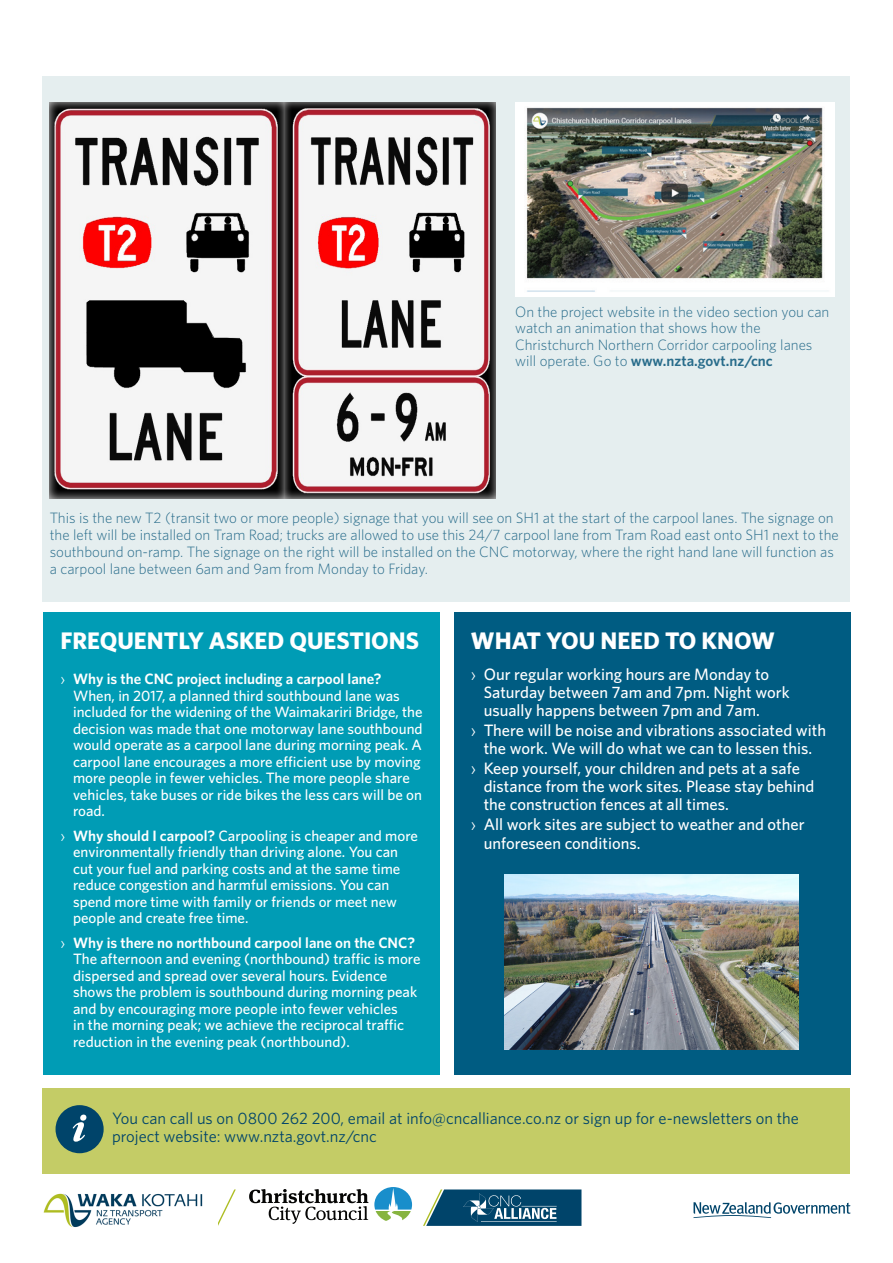
<style>
.page{position:relative;width:893px;height:1263px;background:#fff}
.page>*{position:absolute;margin:0;border:0;box-sizing:border-box;transform-origin:0 0}
.Body_Subhead_01{font:700 24px "Whitney";color:#fff}
.t1{font:500 16.5px/18px "Whitney";color:#fff}
.Body_Text{font:16.5px/18px "Whitney";color:#00446a}
.t2{font:500 15px/16.5px "Whitney";color:#fff}
.Image_caption_wide_w{font:300 15px/17.2px "Whitney";color:#286c8b}
.s1{font-weight:600}
.s2{font-weight:400}
</style>
<div class="page">
<div style="left:43px;top:77px;width:807px;height:525px;background:#e5eeef"></div>
<svg style="left:693px;top:1202px;width:157px;height:16px"></svg>
<div style="left:454px;top:612px;width:396px;height:463px;background:#005c82"></div>
<div style="left:43px;top:1088px;width:807px;height:85px;background:#c4cc66"></div>
<div style="left:56px;top:1105px;width:48px;height:48px;background:#00446a;border-radius:50%"></div>
<svg style="left:73px;top:1114px;width:13px;height:28px"></svg>
<div style="left:505px;top:875px;width:293px;height:174px;background:#fff;opacity:.83"></div>
<div style="left:49px;top:101px;width:238px;height:400px;background:#fff;opacity:.83"></div>
<div style="left:43px;top:612px;width:397px;height:463px;background:#009cb5"></div>
<div style="left:515px;top:101px;width:322px;height:198px;background:#fff;opacity:.83"></div>
<div style="left:283px;top:101px;width:215px;height:400px;background:#fff;opacity:.83"></div>
<svg style="left:218px;top:1189px;width:18px;height:37px"></svg>
<svg style="left:374px;top:1187px;width:38px;height:34px"></svg>
<svg style="left:249px;top:1189px;width:119px;height:35px"></svg>
<svg style="left:423px;top:1189px;width:158px;height:37px;background:#316885"></svg>
<img style="left:43px;top:1193px;width:160px;height:35px">
<p class="Image_caption_wide_w" style="left:515px;top:303px;width:316px;line-height:16.5px">On the project website in the video section you can watch an animation that shows how the Christchurch Northern Corridor carpooling lanes will operate. Go to <span class="s1">www.nzta.govt.nz/cnc</span></p>
<p class="Image_caption_wide_w" style="left:50px;top:508px;width:791px">This is the new T2 (transit two or more people) signage that you will see on SH1 at the start of the carpool lanes. The signage on the left will be installed on Tram Road; trucks are allowed to use this 24/7 carpool lane from Tram Road east onto SH1 next to the southbound on-ramp. The signage on the right will be installed on the CNC motorway, where the right hand lane will function as a carpool lane between 6am and 9am from Monday to Friday.</p>
<p class="Body_Subhead_01" style="left:60px;top:624px;width:360px">FREQUENTLY ASKED QUESTIONS</p>
<p class="t2" style="left:73px;top:670px;width:351px;text-indent:-13px"><span class="s2">›</span> <span class="s1">Why is the CNC project including a carpool lane?<br></span>When, in 2017, a planned third southbound lane was included for the widening of the Waimakariri Bridge, the decision was made that one motorway lane southbound would operate as a carpool lane during morning peak. A carpool lane encourages a more efficient use by moving more people in fewer vehicles. The more people share vehicles, take buses or ride bikes the less cars will be on road.</p>
<p class="t2" style="left:73px;top:827px;width:346px;text-indent:-13px"><span class="s2">›</span> <span class="s1">Why should I carpool?</span> Carpooling is cheaper and more environmentally friendly than driving alone. You can cut your fuel and parking costs and at the same time reduce congestion and harmful emissions. You can spend more time with family or friends or meet new people and create free time.</p>
<p class="t2" style="left:73px;top:934px;width:349px;text-indent:-13px"><span class="s2">›</span> <span class="s1">Why is there no northbound carpool lane on the CNC?<br></span>The afternoon and evening (northbound) traffic is more dispersed and spread over several hours. Evidence shows the problem is southbound during morning peak and by encouraging more people into fewer vehicles<br>in the morning peak; we achieve the reciprocal traffic reduction in the evening peak (northbound).</p>
<p class="Body_Subhead_01" style="left:471px;top:624px;width:305px">WHAT YOU NEED TO KNOW</p>
<p class="t1" style="left:484px;top:665px;width:307px;text-indent:-13px"><span class="s2">›</span> Our regular working hours are Monday to<br>Saturday between 7am and 7pm. Night work usually happens between 7pm and 7am.</p>
<p class="t1" style="left:471px;top:721px;width:357px;text-align:center"><span class="s2">›</span> There will be noise and vibrations associated with the work. We will do what we can to lessen this.</p>
<p class="t1" style="left:484px;top:759px;width:332px;text-indent:-13px"><span class="s2">›</span> Keep yourself, your children and pets at a safe distance from the work sites. Please stay behind the construction fences at all times.</p>
<p class="t1" style="left:484px;top:814px;width:322px;line-height:19.5px;text-indent:-13px"><span class="s2">›</span> All work sites are subject to weather and other unforeseen conditions.</p>
<p class="Body_Text" style="left:112px;top:1109px;width:688px">You can call us on 0800 262 200, email at info@cncalliance.co.nz or sign up for e-newsletters on the project website: www.nzta.govt.nz/cnc</p>
</div>
